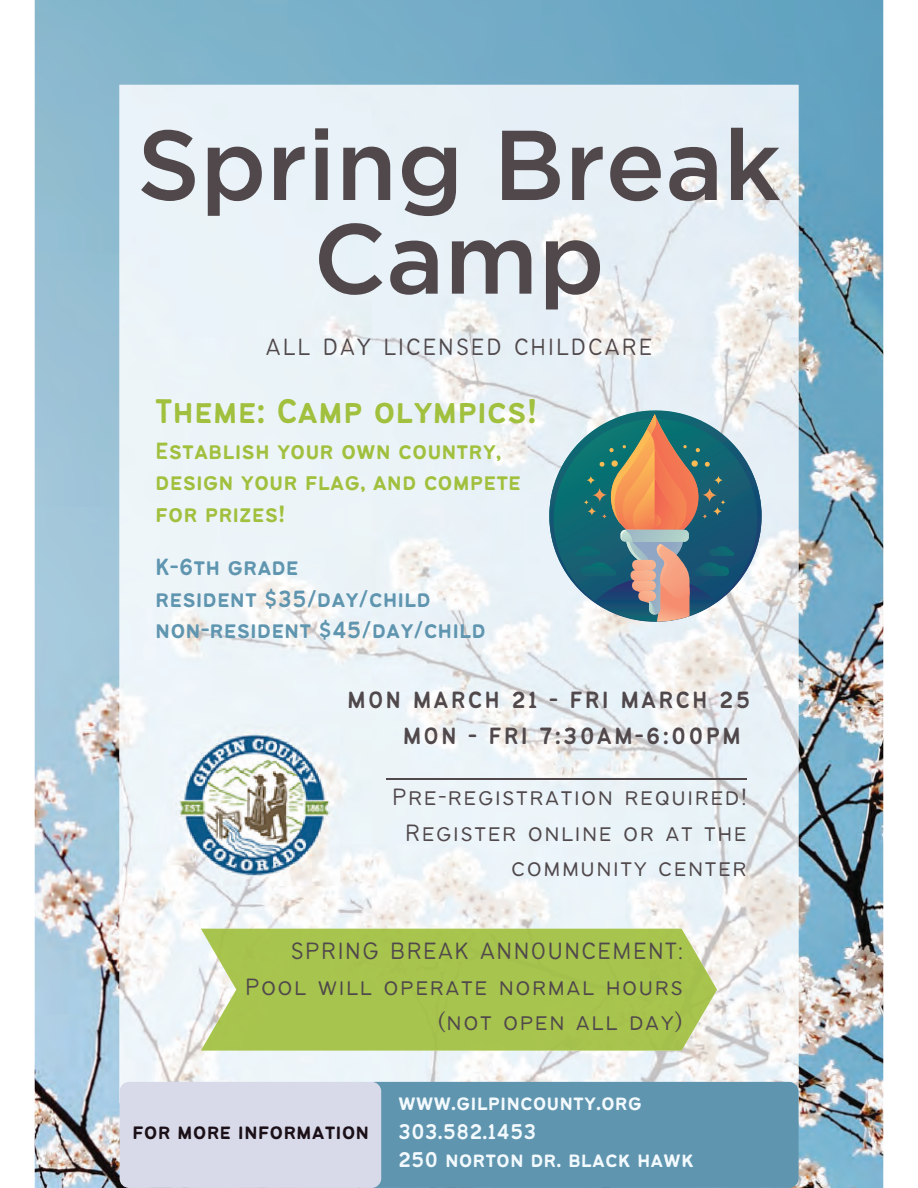
<style>
.page{position:relative;width:918px;height:1188px;background:#fff}
.page>*{position:absolute;margin:0;border:0;box-sizing:border-box;transform-origin:0 0}
.t1{font:500 99px/93.6px "Gotham";color:#50484b;text-align:center}
.t2{font:37.65px "Bantayog";color:#a0c03e}
.t3{font:300 25.95px/35.4px "Bantayog";letter-spacing:.06em;color:#50484b;text-align:right}
.t4{font:25.95px/31.5px "Bantayog";color:#a0c03e}
.t5{font:25.95px/31.5px "Bantayog";color:#5f95af}
.t6{font:25.95px/35.4px "Bantayog";letter-spacing:.08em;color:#50484b}
.t7{font:300 25.95px "Bantayog";letter-spacing:.08em;color:#50484b}
.t8{font:23.55px/28.3px "Bantayog";color:#f3fafe}
.t9{font:23.55px "Bantayog";color:#1b1017}
</style>
<div class="page">
<img style="left:35px;top:0;width:848px;height:1188px">
<img style="left:120px;top:85px;width:678px;height:1004px">
<hr style="left:387px;top:778px;width:360px;height:2px;background:#50484b">
<div style="left:365px;top:1082px;width:434px;height:106px;background:#5f95af;border-radius:10px"></div>
<div style="left:120px;top:1082px;width:261px;height:106px;background:#d8daea;border-radius:10px"></div>
<svg style="left:549px;top:410px;width:213px;height:211px;background:#8bafbb"></svg>
<svg style="left:575px;top:414px;width:160px;height:208px;background:#71827d"></svg>
<img style="left:168px;top:724px;width:171px;height:161px">
<img style="left:201px;top:929px;width:516px;height:122px">
<h1 class="t1" style="left:137px;top:124px;width:646px">Spring Break<br>Camp</h1>
<p class="t7" style="left:266px;top:336px;width:388px">ALL DAY LICENSED CHILDCARE</p>
<h2 class="t2" style="left:155px;top:396px;width:384px">Theme: Camp olympics!</h2>
<p class="t4" style="left:155px;top:437px;width:367px">Establish your own country, design your flag, and compete for prizes!</p>
<p class="t5" style="left:155px;top:553px;width:332px">K-6th grade<br>resident $35/day/child non-resident $45/day/child</p>
<p class="t6" style="left:403px;top:684px;width:349px;text-indent:-55px">MON MARCH 21 - FRI MARCH 25<br>MON - FRI 7:30AM-6:00PM</p>
<p class="t3" style="left:392px;top:781px;width:356px">Pre-registration required!<br>Register online or at the community center</p>
<p class="t3" style="left:245px;top:935px;width:439px">SPRING BREAK ANNOUNCEMENT:<br>Pool will operate normal hours (not open all day)</p>
<p class="t9" style="left:132px;top:1122px;width:239px">for more information</p>
<p class="t8" style="left:398px;top:1090px;width:297px">www.gilpincounty.org<br>303.582.1453<br>250 norton dr. black hawk</p>
</div>
